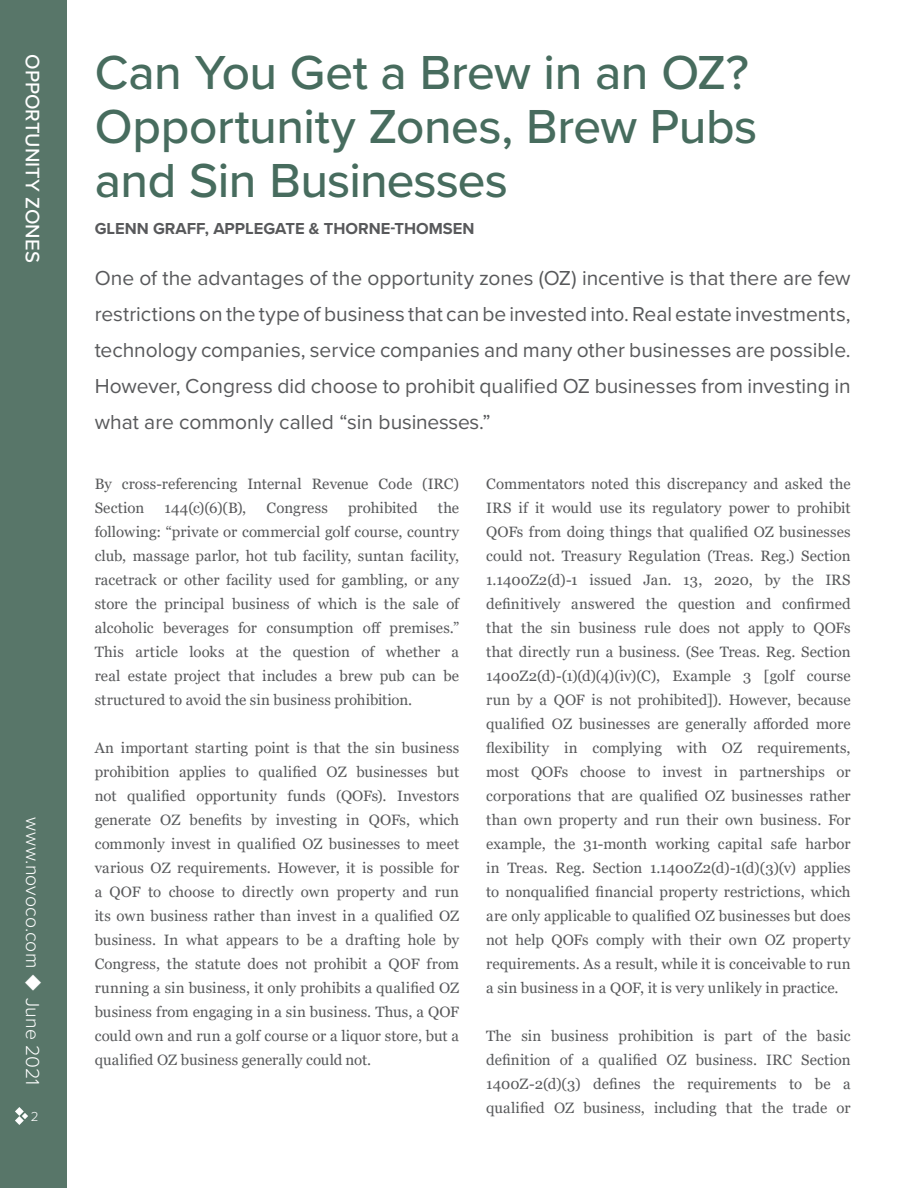
<style>
.page{position:relative;width:918px;height:1188px;background:#fff}
.page>*{position:absolute;margin:0;border:0;box-sizing:border-box;transform-origin:0 0}
.t1{font:500 49.5px/54px "Proxima Nova";letter-spacing:-.01em;color:#476c5e}
.t2{font:21px/36px "Proxima Nova";letter-spacing:-.005em;color:#58595b;text-align:justify}
.t3{font:500 20.25px "Proxima Nova";letter-spacing:.005em;color:#fff}
.t4{font:300 19.5px "Proxima Nova";letter-spacing:.005em;color:#fff}
.t5{font:700 16.5px "Proxima Nova";color:#58595b}
.t6{font:15px/24px "Georgia";letter-spacing:.005em;color:#58595b;text-align:justify}
.t7{font:300 13.5px "Proxima Nova";color:#fff}
</style>
<div class="page">
<div style="left:0;top:0;width:68px;height:1188px;background:#587669"></div>
<svg style="left:15px;top:1107px;width:13px;height:18px"></svg>
<h3 class="t3" style="left:48px;top:54px;width:210px;rotate:90deg">OPPORTUNITY ZONES</h3>
<h3 class="t4" style="left:47px;top:817px;width:270px;rotate:90deg">www.novoco.com ◆ June 2021</h3>
<p class="t7" style="left:31px;top:1107px;width:9px">2</p>
<h1 class="t1" style="left:95px;top:43px;width:664px">Can You Get a Brew in an OZ?<br>Opportunity Zones, Brew Pubs and Sin Businesses</h1>
<p class="t5" style="left:95px;top:217px;width:381px">GLENN GRAFF, APPLEGATE &amp; THORNE-THOMSEN</p>
<p class="t2" style="left:95px;top:259px;width:758px">One of the advantages of the opportunity zones (OZ) incentive is that there are few restrictions on the type of business that can be invested into. Real estate investments, technology companies, service companies and many other businesses are possible.<br>However, Congress did choose to prohibit qualified OZ businesses from investing in what are commonly called “sin businesses.”</p>
<p class="t6" style="left:95px;top:472px;width:366px">By cross-referencing Internal Revenue Code (IRC)<br>Section</p>
<p class="t6" style="left:95px;top:496px;width:366px;text-indent:343px">the following: “private or commercial golf course, country club, massage parlor, hot tub facility, suntan facility, racetrack or other facility used for gambling, or any store the principal business of which is the sale of alcoholic beverages for consumption off premises.” This article looks at the question of whether a real estate project that includes a brew pub can be structured to avoid the sin business prohibition.</p>
<p class="t6" style="left:95px;top:736px;width:366px">An important starting point is that the sin business prohibition applies to qualified OZ businesses but not qualified opportunity funds (QOFs). Investors generate OZ benefits by investing in QOFs, which commonly invest in qualified OZ businesses to meet various OZ requirements. However, it is possible for a QOF to choose to directly own property and run its own business rather than invest in a qualified OZ business. In what appears to be a drafting hole by Congress, the statute does not prohibit a QOF from running a sin business, it only prohibits a qualified OZ business from engaging in a sin business. Thus, a QOF could own and run a golf course or a liquor store, but a qualified OZ business generally could not.</p>
<p class="t6" style="left:164px;top:496px;width:83px">144(c)(6)(B),</p>
<p class="t6" style="left:267px;top:496px;width:63px">Congress</p>
<p class="t6" style="left:348px;top:496px;width:71px">prohibited</p>
<p class="t6" style="left:486px;top:472px;width:366px">Commentators noted this discrepancy and asked the IRS if it would use its regulatory power to prohibit QOFs from doing things that qualified OZ businesses could not. Treasury Regulation (Treas. Reg.) Section 1.1400Z2(d)-1 issued Jan. 13, 2020, by the IRS definitively answered the question and confirmed that the sin business rule does not apply to QOFs that directly run a business. (See Treas. Reg. Section 1400Z2(d)-(1)(d)(4)(iv)(C), Example 3 [golf course run by a QOF is not prohibited]). However, because qualified OZ businesses are generally afforded more flexibility in complying with OZ requirements, most QOFs choose to invest in partnerships or corporations that are qualified OZ businesses rather than own property and run their own business. For example, the 31-month working capital safe harbor in Treas. Reg. Section 1.1400Z2(d)-1(d)(3)(v) applies to nonqualified financial property restrictions, which are only applicable to qualified OZ businesses but does not help QOFs comply with their own OZ property requirements. As a result, while it is conceivable to run a sin business in a QOF, it is very unlikely in practice.</p>
<p class="t6" style="left:486px;top:1024px;width:366px">The sin business prohibition is part of the basic definition of a qualified OZ business. IRC Section 1400Z-2(d)(3) defines the requirements to be a qualified OZ business, including that the trade or</p>
</div>
